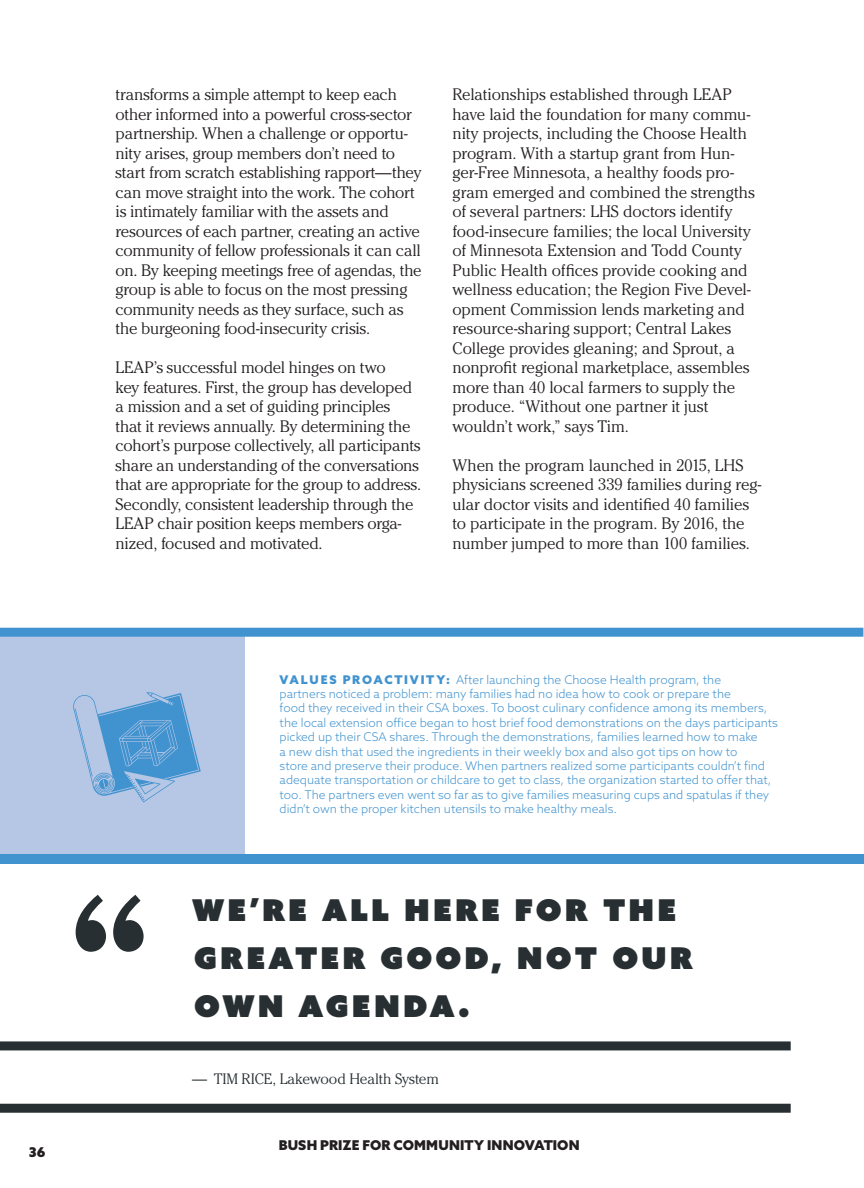
<style>
.page{position:relative;width:864px;height:1188px;background:#fff}
.page>*{position:absolute;margin:0;border:0;box-sizing:border-box;transform-origin:0 0}
.t1{font:30px/48px "Azo Sans Uber";letter-spacing:.105em;color:#282f32}
.t2{font:300 16.5px/19.5px "Cheltenham";letter-spacing:-.01em;color:#231f20}
.t3{font:300 15px "Cheltenham";letter-spacing:-.005em;color:#282f32}
.t4{font:900 13.5px "Azo Sans";letter-spacing:.01em;color:#231f20}
.t5{font:300 12px/14.4px "Azo Sans";color:#4193cf}
.s1{font-weight:900}
</style>
<div class="page">
<div style="left:0;top:630px;width:244px;height:225px;background:#b6c6e5"></div>
<svg style="left:73px;top:692px;width:128px;height:110px"></svg>
<div style="left:0;top:628px;width:863px;height:9px;background:#4193cf"></div>
<div style="left:0;top:1041px;width:790px;height:9px;background:#282f32"></div>
<div style="left:0;top:1103px;width:790px;height:9px;background:#282f32"></div>
<div style="left:0;top:855px;width:864px;height:9px;background:#4193cf"></div>
<svg style="left:76px;top:894px;width:30px;height:57px"></svg>
<svg style="left:113px;top:894px;width:31px;height:57px"></svg>
<p class="t4" style="left:29px;top:1142px;width:18px">36</p>
<p class="t2" style="left:116px;top:85px;width:308px">transforms a simple attempt to keep each other informed into a powerful cross-sector partnership. When a challenge or opportu&shy;nity arises, group members don’t need to start from scratch establishing rapport—they can move straight into the work. The cohort is intimately familiar with the assets and resources of each partner, creating an active community of fellow professionals it can call on. By keeping meetings free of agendas, the group is able to focus on the most pressing community needs as they surface, such as the burgeoning food-insecurity crisis.</p>
<p class="t2" style="left:116px;top:358px;width:307px">LEAP’s successful model hinges on two<br>key features. First, the group has developed a mission and a set of guiding principles<br>that it reviews annually. By determining the cohort’s purpose collectively, all participants share an understanding of the conversations that are appropriate for the group to address.<br>Secondly, consistent leadership through the LEAP chair position keeps members orga&shy;nized, focused and motivated.</p>
<p class="t2" style="left:452px;top:85px;width:304px">Relationships established through LEAP have laid the foundation for many commu&shy;nity projects, including the Choose Health program. With a startup grant from Hun&shy;ger-Free Minnesota, a healthy foods pro&shy;gram emerged and combined the strengths of several partners: LHS doctors identify food-insecure families; the local University of Minnesota Extension and Todd County Public Health offces provide cooking and wellness education; the Region Five Devel&shy;opment Commission lends marketing and resource-sharing support; Central Lakes College provides gleaning; and Sprout, a nonproft regional marketplace, assembles more than 40 local farmers to supply the produce. “Without one partner it just wouldn’t work,” says Tim.</p>
<p class="t2" style="left:452px;top:455px;width:310px">When the program launched in 2015, LHS physicians screened 339 families during reg&shy;ular doctor visits and identifed 40 families to participate in the program. By 2016, the number jumped to more than 100 families.</p>
<p class="t5" style="left:280px;top:672px;width:500px"><span class="s1">VALU E S PROACTIVIT Y:</span> After launching the Choose Health program, the<br>partners noticed a problem: many families had no idea how to cook or prepare the<br>food they received in their CSA boxes. To boost culinary confdence among its members, the local extension offce began to host brief food demonstrations on the days participants picked up their CSA shares. Through the demonstrations, families learned how to make<br>a new dish that used the ingredients in their weekly box and also got tips on how to<br>store and preserve their produce. When partners realized some participants couldn’t fnd adequate transportation or childcare to get to class, the organization started to offer that, too. The partners even went so far as to give families measuring cups and spatulas if they didn’t own the proper kitchen utensils to make healthy meals.</p>
<p class="t1" style="left:192px;top:885px;width:503px">WE’RE ALL HERE FOR THE<br>GREATER GOOD, NOT OUR<br>OWN AGENDA.</p>
<p class="t3" style="left:192px;top:1070px;width:248px">— TIM RICE, Lakewood Health System</p>
<p class="t4" style="left:279px;top:1136px;width:302px">BUSH PRIZE FOR COMMUNITY INNOVATION</p>
</div>
